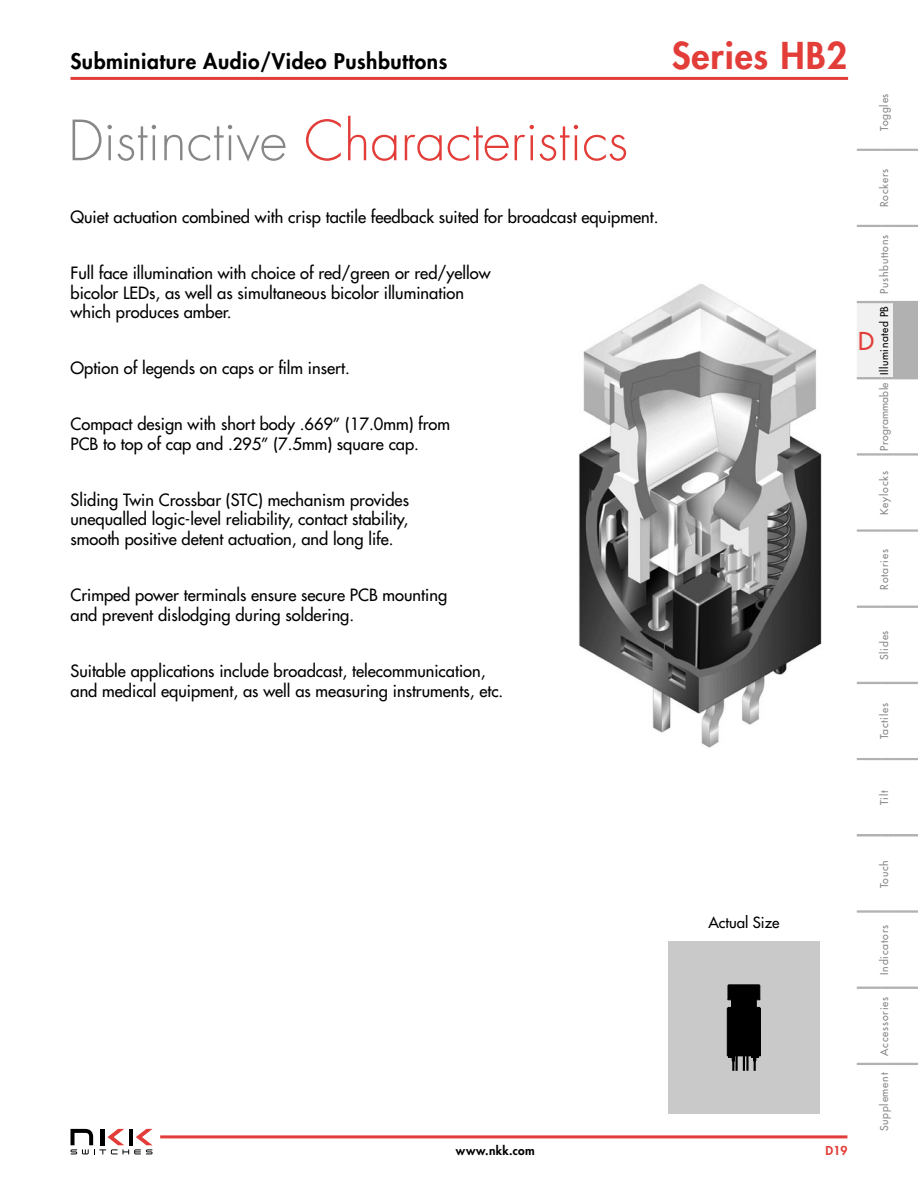
<style>
.page{position:relative;width:918px;height:1188px;background:#fff}
.page>*{position:absolute;margin:0;border:0;box-sizing:border-box;transform-origin:0 0}
.t1{font:300 54px "Futura Std";color:#e23d39}
.t2{font:800 36px "Futura Std";letter-spacing:.025em;color:#e23d39}
.t3{font:500 24px "Futura Std";color:#e23d39}
.t4{font:800 21px "Futura Std";letter-spacing:.025em;color:#000}
.t5{font:500 16.5px/19.8px "Futura Std";color:#000}
.t6{font:500 15px "Futura Std";color:#000}
.t7{font:800 12px "Futura Std";letter-spacing:.035em;color:#000}
.t8{font:800 12px "Futura Std";color:#e23d39}
.t9{font:500 10.5px "Futura Std";letter-spacing:.075em;color:#868787}
.t10{font:500 10.5px "Futura Std";letter-spacing:.05em;color:#000}
.t11{font:500 10.5px "Futura Std";letter-spacing:.025em;color:#868787}
.s1{color:#868787}
</style>
<div class="page">
<hr style="left:71px;top:77px;width:777px;height:3px;background:#e23d39">
<svg style="left:71px;top:1129px;width:82px;height:25px"></svg>
<hr style="left:160px;top:1135px;width:687px;height:3px;background:#e23d39">
<hr style="left:857px;top:911px;width:24px;height:2px;background:#b1b1b2">
<hr style="left:893px;top:911px;width:25px;height:2px;background:#b1b1b2">
<svg style="left:857px;top:987px;width:36px;height:2px"></svg>
<hr style="left:893px;top:987px;width:25px;height:2px;background:#b1b1b2">
<svg style="left:857px;top:1063px;width:61px;height:2px"></svg>
<hr style="left:857px;top:454px;width:24px;height:2px;background:#b1b1b2">
<hr style="left:857px;top:529px;width:24px;height:2px;background:#b1b1b2">
<hr style="left:893px;top:454px;width:25px;height:2px;background:#b1b1b2">
<hr style="left:893px;top:529px;width:25px;height:2px;background:#b1b1b2">
<hr style="left:857px;top:530px;width:24px;height:2px;background:#b1b1b2">
<svg style="left:881px;top:529px;width:12px;height:3px"></svg>
<hr style="left:893px;top:530px;width:25px;height:2px;background:#b1b1b2">
<svg style="left:857px;top:606px;width:36px;height:2px"></svg>
<hr style="left:893px;top:606px;width:25px;height:2px;background:#b1b1b2">
<svg style="left:857px;top:682px;width:61px;height:2px"></svg>
<hr style="left:857px;top:453px;width:24px;height:2px;background:#b1b1b2">
<svg style="left:881px;top:453px;width:12px;height:3px"></svg>
<svg style="left:857px;top:301px;width:61px;height:78px"></svg>
<hr style="left:893px;top:453px;width:25px;height:2px;background:#b1b1b2">
<svg style="left:857px;top:149px;width:36px;height:2px"></svg>
<hr style="left:893px;top:149px;width:25px;height:2px;background:#b1b1b2">
<svg style="left:857px;top:225px;width:61px;height:2px"></svg>
<hr style="left:857px;top:910px;width:24px;height:2px;background:#b1b1b2">
<svg style="left:881px;top:910px;width:12px;height:3px"></svg>
<hr style="left:893px;top:910px;width:25px;height:2px;background:#b1b1b2">
<svg style="left:857px;top:834px;width:36px;height:2px"></svg>
<svg style="left:857px;top:758px;width:61px;height:2px"></svg>
<hr style="left:893px;top:834px;width:25px;height:2px;background:#b1b1b2">
<img style="left:579px;top:284px;width:243px;height:464px">
<div style="left:668px;top:941px;width:152px;height:173px;background:#c9c9ca"></div>
<svg style="left:727px;top:984px;width:34px;height:87px;background:#1b1b1b"></svg>
<p class="t4" style="left:70px;top:48px;width:378px">Subminiature Audio/Video Pushbuttons</p>
<h2 class="t2" style="left:672px;top:33px;width:177px">Series HB2</h2>
<h1 class="t1" style="left:68px;top:108px;width:562px"><span class="s1">Distinctive</span> Characteristics</h1>
<p class="t5" style="left:71px;top:207px;width:589px">Quiet actuation combined with crisp tactile feedback suited for broadcast equipment.</p>
<p class="t5" style="left:71px;top:263px;width:422px">Full face illumination with choice of red/green or red/yellow bicolor LEDs, as well as simultaneous bicolor illumination which produces amber.</p>
<p class="t5" style="left:71px;top:358px;width:281px">Option of legends on caps or film insert.</p>
<p class="t5" style="left:71px;top:414px;width:381px">Compact design with short body .669” (17.0mm) from<br>PCB to top of cap and .295” (7.5mm) square cap.</p>
<p class="t5" style="left:71px;top:490px;width:340px;text-align:justify">Sliding Twin Crossbar (STC) mechanism provides unequalled logic-level reliability, contact stability, smooth positive detent actuation, and long life.</p>
<p class="t5" style="left:71px;top:585px;width:378px">Crimped power terminals ensure secure PCB mounting and prevent dislodging during soldering.</p>
<p class="t5" style="left:71px;top:661px;width:434px">Suitable applications include broadcast, telecommunication, and medical equipment, as well as measuring instruments, etc.</p>
<p class="t9" style="left:878px;top:131px;width:39px;rotate:-90deg">Toggles</p>
<p class="t9" style="left:878px;top:207px;width:40px;rotate:-90deg">Rockers</p>
<p class="t9" style="left:878px;top:294px;width:61px;rotate:-90deg">Pushbuttons</p>
<p class="t10" style="left:878px;top:375px;width:70px;rotate:-90deg">Illuminated PB</p>
<h3 class="t3" style="left:858px;top:326px;width:17px">D</h3>
<p class="t11" style="left:878px;top:451px;width:70px;rotate:-90deg">Programmable</p>
<p class="t9" style="left:878px;top:515px;width:45px;rotate:-90deg">Keylocks</p>
<p class="t9" style="left:878px;top:590px;width:42px;rotate:-90deg">Rotaries</p>
<p class="t9" style="left:878px;top:660px;width:31px;rotate:-90deg">Slides</p>
<p class="t9" style="left:878px;top:739px;width:38px;rotate:-90deg">Tactiles</p>
<p class="t9" style="left:878px;top:805px;width:16px;rotate:-90deg">Tilt</p>
<p class="t6" style="left:708px;top:913px;width:73px">Actual Size</p>
<p class="t7" style="left:456px;top:1143px;width:81px">www.nkk.com</p>
<p class="t8" style="left:826px;top:1143px;width:23px">D19</p>
<p class="t9" style="left:878px;top:888px;width:30px;rotate:-90deg">Touch</p>
<p class="t9" style="left:878px;top:975px;width:51px;rotate:-90deg">Indicators</p>
<p class="t9" style="left:878px;top:1056px;width:60px;rotate:-90deg">Accessories</p>
<p class="t9" style="left:878px;top:1131px;width:60px;rotate:-90deg">Supplement</p>
</div>
